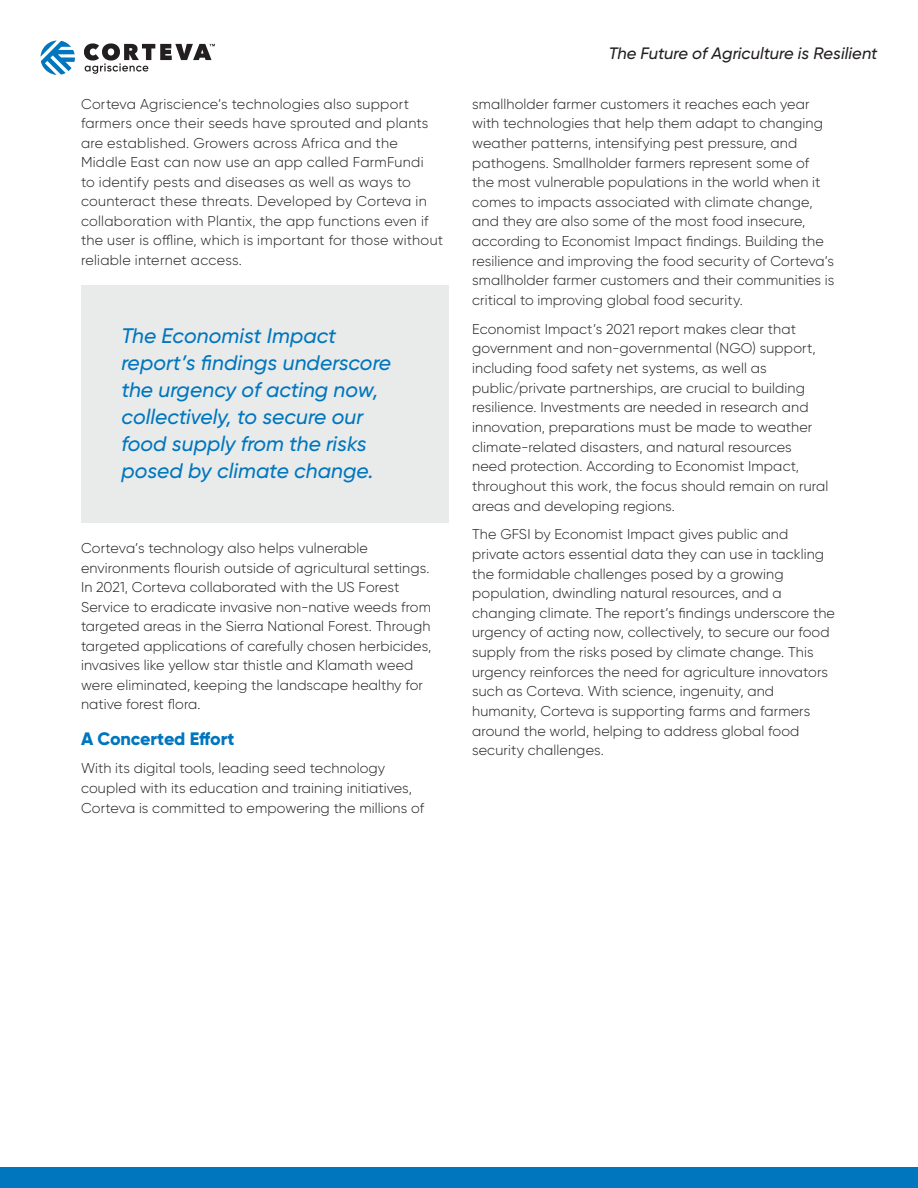
<style>
.page{position:relative;width:918px;height:1188px;background:#fff}
.page>*{position:absolute;margin:0;border:0;box-sizing:border-box;transform-origin:0 0}
.MainText{font:italic 500 21px/27px "Gilroy";color:#0076be}
.MainText-2{font:800 18px "Gilroy";letter-spacing:-.01em;color:#0076be}
.MainText-3{font:italic 500 16.5px "Gilroy";color:#231f20}
.MainText-4{font:300 14.25px/19.6px "Gilroy";letter-spacing:.01em;color:#231f20}
</style>
<div class="page">
<div style="left:0;top:1168px;width:918px;height:20px;background:#0076be"></div>
<svg style="left:41px;top:41px;width:34px;height:34px"></svg>
<svg style="left:84px;top:43px;width:131px;height:31px"></svg>
<div style="left:81px;top:286px;width:367px;height:237px;background:#e9ebea"></div>
<p class="MainText-4" style="left:81px;top:94px;width:364px">Corteva Agriscience’s technologies also support farmers once their seeds have sprouted and plants are established. Growers across Africa and the Middle East can now use an app called FarmFundi<br>to identify pests and diseases as well as ways to counteract these threats. Developed by Corteva in collaboration with Plantix, the app functions even if the user is offline, which is important for those without reliable internet access.</p>
<p class="MainText" style="left:122px;top:322px;width:271px">The Economist Impact report’s findings underscore the urgency of acting now, collectively, to secure our food supply from the risks posed by climate change.</p>
<p class="MainText-4" style="left:81px;top:538px;width:352px">Corteva’s technology also helps vulnerable environments flourish outside of agricultural settings.<br>In 2021, Corteva collaborated with the US Forest Service to eradicate invasive non-native weeds from targeted areas in the Sierra National Forest. Through targeted applications of carefully chosen herbicides, invasives like yellow star thistle and Klamath weed were eliminated, keeping the landscape healthy for native forest flora.</p>
<p class="MainText-2" style="left:81px;top:727px;width:155px">A Concerted Effort</p>
<p class="MainText-4" style="left:81px;top:758px;width:345px">With its digital tools, leading seed technology coupled with its education and training initiatives,<br>Corteva is committed to empowering the millions of</p>
<p class="MainText-3" style="left:609px;top:43px;width:270px">The Future of Agriculture is Resilient</p>
<p class="MainText-4" style="left:472px;top:94px;width:364px">smallholder farmer customers it reaches each year with technologies that help them adapt to changing weather patterns, intensifying pest pressure, and pathogens. Smallholder farmers represent some of the most vulnerable populations in the world when it comes to impacts associated with climate change, and they are also some of the most food insecure, according to Economist Impact findings. Building the resilience and improving the food security of Corteva’s smallholder farmer customers and their communities is critical to improving global food security.</p>
<p class="MainText-4" style="left:472px;top:319px;width:358px">Economist Impact’s 2021 report makes clear that government and non-governmental (NGO) support, including food safety net systems, as well as public/private partnerships, are crucial to building resilience. Investments are needed in research and innovation, preparations must be made to weather climate-related disasters, and natural resources need protection. According to Economist Impact, throughout this work, the focus should remain on rural areas and developing regions.</p>
<p class="MainText-4" style="left:472px;top:524px;width:364px">The GFSI by Economist Impact gives public and private actors essential data they can use in tackling the formidable challenges posed by a growing population, dwindling natural resources, and a changing climate. The report’s findings underscore the urgency of acting now, collectively, to secure our food supply from the risks posed by climate change. This urgency reinforces the need for agriculture innovators such as Corteva. With science, ingenuity, and humanity, Corteva is supporting farms and farmers around the world, helping to address global food security challenges.</p>
</div>
